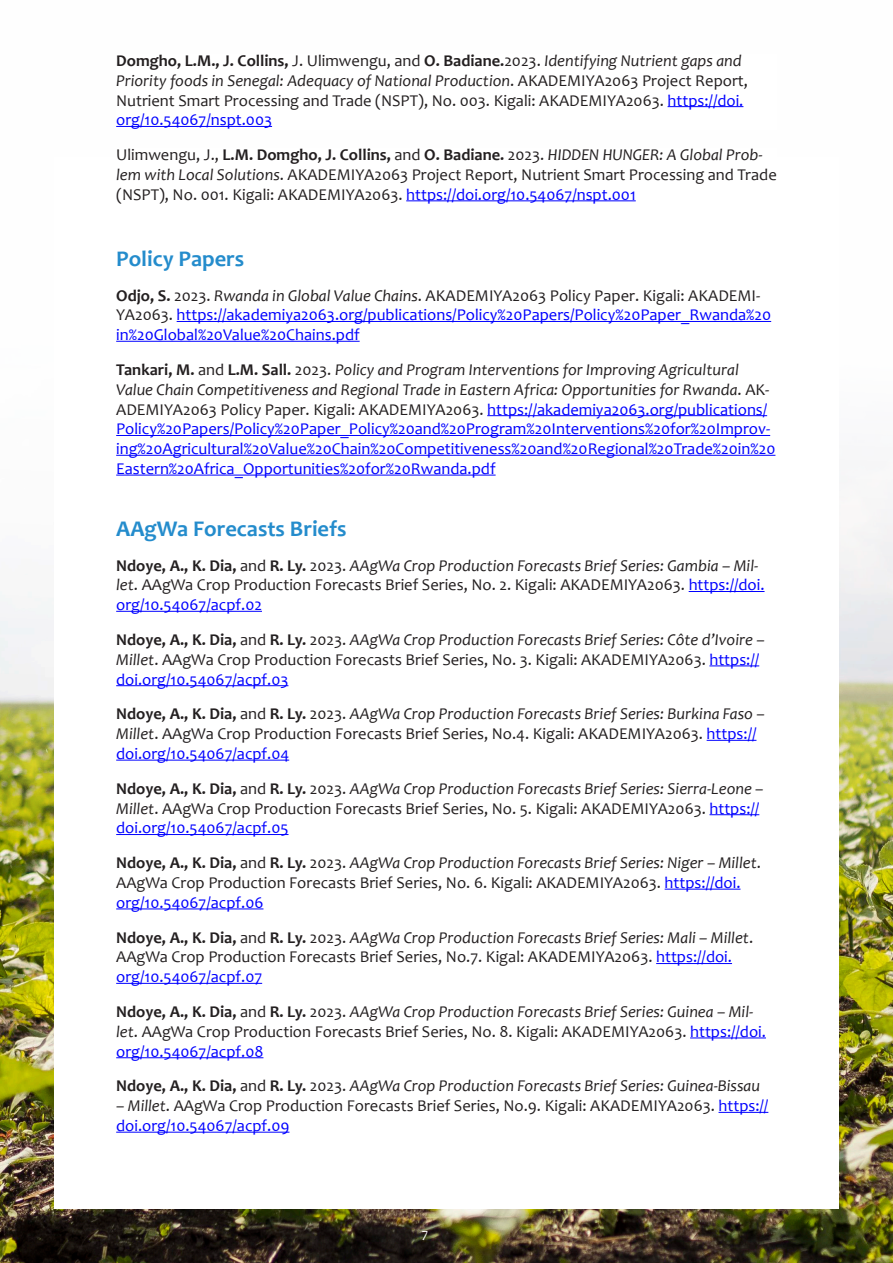
<style>
.page{position:relative;width:893px;height:1263px;background:#fff}
.page>*{position:absolute;margin:0;border:0;box-sizing:border-box;transform-origin:0 0}
.x_elementtoproof{font:700 22.5px "Candara";color:#248ccc}
.x_elementtoproof-2{font:16.5px/19.8px "Candara";color:#231f20}
.x_elementtoproof-3{font:16.5px/19.8px "Candara";color:#00f}
.x_elementtoproof-4{font:italic 16.5px "Candara";color:#231f20}
.t1{font:13.5px "Candara";color:#fff}
.s1{font-weight:700}
.s2{font-style:italic}
.s3{color:#00f}
.s4{font-weight:700;color:#231f20}
.s5{color:#231f20}
.s6{font-style:italic;color:#231f20}
.s7{font-weight:700;font-style:normal}
.s8{font-style:normal}
</style>
<div class="page">
<img style="left:0;top:480px;width:893px;height:783px">
<div style="left:54px;top:157px;width:785px;height:1052px;background:#fff"></div>
<hr style="left:668px;top:106px;width:75px;height:1px;background:#00f">
<hr style="left:116px;top:126px;width:156px;height:1px;background:#00f">
<hr style="left:406px;top:201px;width:230px;height:1px;background:#00f">
<hr style="left:177px;top:321px;width:594px;height:1px;background:#00f">
<hr style="left:116px;top:341px;width:244px;height:1px;background:#00f">
<hr style="left:487px;top:415px;width:280px;height:1px;background:#00f">
<hr style="left:116px;top:435px;width:654px;height:1px;background:#00f">
<hr style="left:116px;top:455px;width:659px;height:1px;background:#00f">
<hr style="left:116px;top:475px;width:380px;height:1px;background:#00f">
<hr style="left:689px;top:591px;width:75px;height:1px;background:#00f">
<hr style="left:116px;top:611px;width:146px;height:1px;background:#00f">
<hr style="left:709px;top:666px;width:50px;height:1px;background:#00f">
<hr style="left:116px;top:685px;width:172px;height:1px;background:#00f">
<hr style="left:707px;top:740px;width:49px;height:1px;background:#00f">
<hr style="left:116px;top:760px;width:173px;height:1px;background:#00f">
<hr style="left:709px;top:814px;width:50px;height:1px;background:#00f">
<hr style="left:116px;top:834px;width:173px;height:1px;background:#00f">
<hr style="left:665px;top:889px;width:75px;height:1px;background:#00f">
<hr style="left:116px;top:909px;width:147px;height:1px;background:#00f">
<hr style="left:656px;top:963px;width:76px;height:1px;background:#00f">
<hr style="left:116px;top:983px;width:146px;height:1px;background:#00f">
<hr style="left:690px;top:1038px;width:76px;height:1px;background:#00f">
<hr style="left:116px;top:1057px;width:147px;height:1px;background:#00f">
<hr style="left:718px;top:1112px;width:50px;height:1px;background:#00f">
<hr style="left:116px;top:1132px;width:173px;height:1px;background:#00f">
<p class="x_elementtoproof-2" style="left:116px;top:51px;width:633px"><span class="s1">Domgho, L.M., J. Collins,</span> J. Ulimwengu, and <span class="s1">O. Badiane.</span>2023. <span class="s2">Identifying Nutrient gaps and Priority foods in Senegal: Adequacy of National Production</span>. AKADEMIYA2063 Project Report, Nutrient Smart Processing and Trade (NSPT), No. 003. Kigali: AKADEMIYA2063. <span class="s3">https://doi. org/10.54067/nspt.003</span></p>
<p class="x_elementtoproof-2" style="left:116px;top:145px;width:662px">Ulimwengu, J., <span class="s1">L.M. Domgho, J. Collins,</span> and <span class="s1">O. Badiane.</span> 2023. <span class="s2">HIDDEN HUNGER: A Global Prob&shy;lem with Local Solutions</span>. AKADEMIYA2063 Project Report, Nutrient Smart Processing and Trade (NSPT), No. 001. Kigali: AKADEMIYA2063. <span class="s3">https://doi.org/10.54067/nspt.001</span></p>
<p class="x_elementtoproof" style="left:116px;top:244px;width:130px">Policy Papers</p>
<p class="x_elementtoproof-3" style="left:116px;top:285px;width:657px"><span class="s4">Odjo, S.</span> <span class="s5">2023.</span> <span class="s6">Rwanda in Global Value Chains</span><span class="s5">. AKADEMIYA2063 Policy Paper. Kigali: AKADEMI-<br>YA2063.</span> https://akademiya2063.org/publications/Policy%20Papers/Policy%20Paper_Rwanda%20 in%20Global%20Value%20Chains.pdf</p>
<p class="x_elementtoproof-3" style="left:116px;top:360px;width:661px"><span class="s4">Tankari, M.</span> <span class="s5">and</span> <span class="s4">L.M. Sall.</span> <span class="s5">2023.</span> <span class="s6">Policy and Program Interventions for Improving Agricultural Value Chain Competitiveness and Regional Trade in Eastern Africa: Opportunities for Rwanda</span><span class="s5">. AK-ADEMIYA2063 Policy Paper. Kigali: AKADEMIYA2063.</span> https://akademiya2063.org/publications/ Policy%20Papers/Policy%20Paper_Policy%20and%20Program%20Interventions%20for%20Improv&shy;ing%20Agricultural%20Value%20Chain%20Competitiveness%20and%20Regional%20Trade%20in%20<br>Eastern%20Africa_Opportunities%20for%20Rwanda.pdf</p>
<p class="x_elementtoproof" style="left:116px;top:514px;width:232px">AAgWa Forecasts Briefs</p>
<p class="x_elementtoproof-2" style="left:116px;top:555px;width:650px"><span class="s1">Ndoye, A., K. Dia,</span> and <span class="s1">R. Ly.</span> 2023. <span class="s2">AAgWa Crop Production Forecasts Brief Series: Gambia – Mil&shy;let</span>. AAgWa Crop Production Forecasts Brief Series, No. 2. Kigali: AKADEMIYA2063. <span class="s3">https://doi. org/10.54067/acpf.02</span></p>
<p class="x_elementtoproof-2" style="left:116px;top:630px;width:650px"><span class="s1">Ndoye, A., K. Dia,</span> and <span class="s1">R. Ly.</span> 2023. <span class="s2">AAgWa Crop Production Forecasts Brief Series: Côte d’Ivoire –<br>Millet</span>. AAgWa Crop Production Forecasts Brief Series, No. 3. Kigali: AKADEMIYA2063. <span class="s3">https:// doi.org/10.54067/acpf.03</span></p>
<p class="x_elementtoproof-2" style="left:116px;top:704px;width:650px"><span class="s1">Ndoye, A., K. Dia,</span> and <span class="s1">R. Ly.</span> 2023. <span class="s2">AAgWa Crop Production Forecasts Brief Series: Burkina Faso –<br>Millet</span>. AAgWa Crop Production Forecasts Brief Series, No.4. Kigali: AKADEMIYA2063. <span class="s3">https:// doi.org/10.54067/acpf.04</span></p>
<p class="x_elementtoproof-2" style="left:116px;top:778px;width:649px"><span class="s1">Ndoye, A., K. Dia,</span> and <span class="s1">R. Ly.</span> 2023. <span class="s2">AAgWa Crop Production Forecasts Brief Series: Sierra-Leone –<br>Millet</span>. AAgWa Crop Production Forecasts Brief Series, No. 5. Kigali: AKADEMIYA2063. <span class="s3">https:// doi.org/10.54067/acpf.05</span></p>
<p class="x_elementtoproof-2" style="left:116px;top:853px;width:646px"><span class="s1">Ndoye, A., K. Dia,</span> and <span class="s1">R. Ly.</span> 2023. <span class="s2">AAgWa Crop Production Forecasts Brief Series: Niger – Millet</span>.<br>AAgWa Crop Production Forecasts Brief Series, No. 6. Kigali: AKADEMIYA2063. <span class="s3">https://doi. org/10.54067/acpf.06</span></p>
<p class="x_elementtoproof-2" style="left:116px;top:927px;width:638px"><span class="s1">Ndoye, A., K. Dia,</span> and <span class="s1">R. Ly.</span> 2023. <span class="s2">AAgWa Crop Production Forecasts Brief Series: Mali – Millet</span>.<br>AAgWa Crop Production Forecasts Brief Series, No.7. Kigal: AKADEMIYA2063. <span class="s3">https://doi. org/10.54067/acpf.07</span></p>
<p class="x_elementtoproof-2" style="left:116px;top:1002px;width:651px"><span class="s1">Ndoye, A., K. Dia,</span> and <span class="s1">R. Ly.</span> 2023. <span class="s2">AAgWa Crop Production Forecasts Brief Series: Guinea – Mil&shy;let</span>. AAgWa Crop Production Forecasts Brief Series, No. 8. Kigali: AKADEMIYA2063. <span class="s3">https://doi. org/10.54067/acpf.08</span></p>
<p class="x_elementtoproof-4" style="left:116px;top:1076px;width:645px"><span class="s7">Ndoye, A., K. Dia,</span> <span class="s8">and</span> <span class="s7">R. Ly.</span> <span class="s8">2023.</span> AAgWa Crop Production Forecasts Brief Series: Guinea-Bissau</p>
<p class="x_elementtoproof-2" style="left:116px;top:1096px;width:654px"><span class="s2">– Millet</span>. AAgWa Crop Production Forecasts Brief Series, No.9. Kigali: AKADEMIYA2063. <span class="s3">https:// doi.org/10.54067/acpf.09</span></p>
<p class="t1" style="left:422px;top:1225px;width:8px">7</p>
</div>
